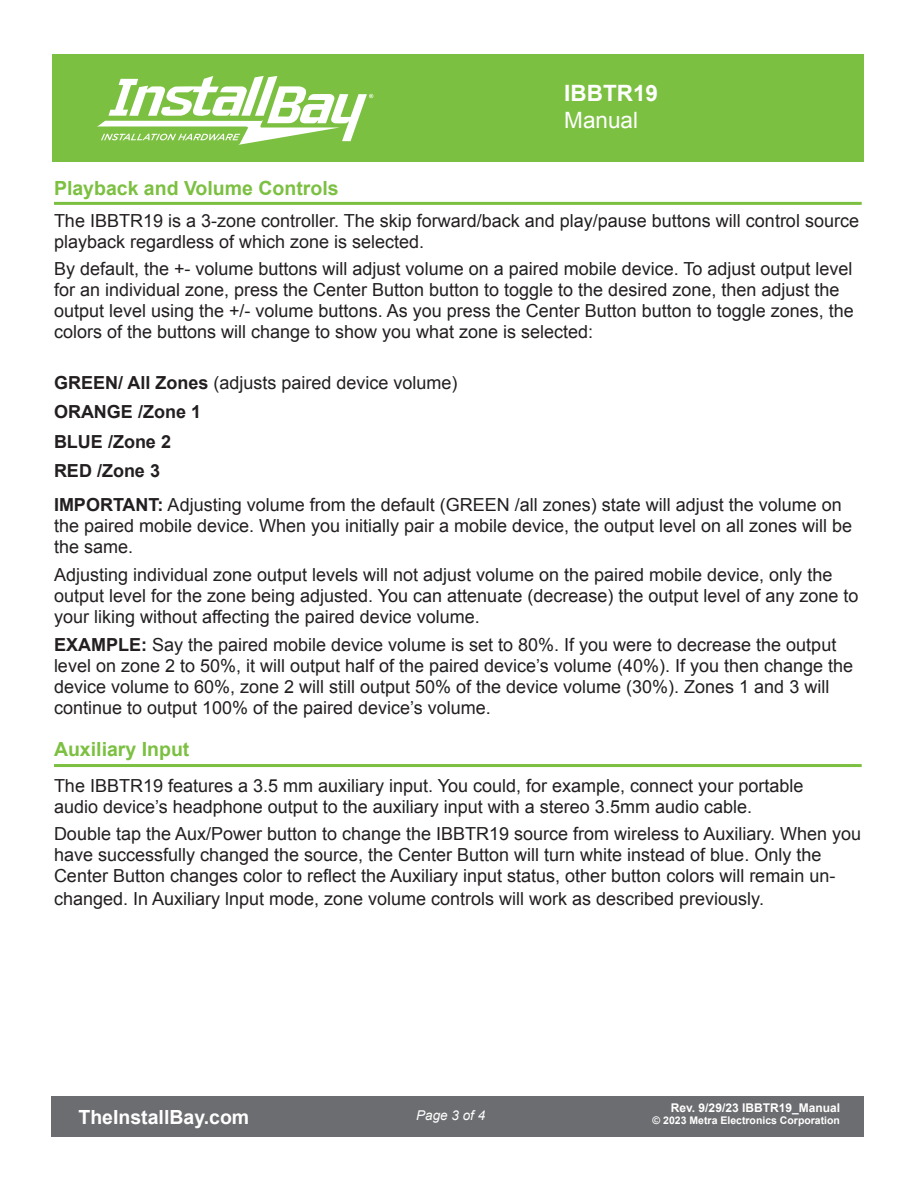
<style>
.page{position:relative;width:918px;height:1188px;background:#fff}
.page>*{position:absolute;margin:0;border:0;box-sizing:border-box;transform-origin:0 0}
.t1{font:700 22.5px "Arial";color:#fff}
.t2{font:22.5px "Arial";color:#fff}
.t3{font:700 19.5px "Arial";color:#7cc042}
.t4{font:700 19.5px "Arial";color:#fff}
.t5{font:18px/21px "Arial";color:#231f20}
.t6{font:700 18px "Arial";color:#231f20}
.t7{font:italic 13.5px "Arial";color:#fff}
.t8{font:700 12px "Arial";color:#fff}
.t9{font:700 10.5px "Arial";color:#fff}
.s1{font-weight:700}
</style>
<div class="page">
<div style="left:52px;top:54px;width:812px;height:108px;background:#7cc042"></div>
<svg style="left:97px;top:76px;width:276px;height:69px"></svg>
<div style="left:52px;top:1096px;width:812px;height:41px;background:#6c6d70"></div>
<hr style="left:54px;top:202px;width:808px;height:3px;background:#7cc042">
<hr style="left:54px;top:764px;width:808px;height:3px;background:#7cc042">
<p class="t1" style="left:564px;top:78px;width:95px">IBBTR19</p>
<p class="t2" style="left:564px;top:105px;width:75px">Manual</p>
<p class="t3" style="left:54px;top:175px;width:286px">Playback and Volume Controls</p>
<p class="t5" style="left:54px;top:210px;width:807px">The IBBTR19 is a 3-zone controller. The skip forward/back and play/pause buttons will control source playback regardless of which zone is selected.</p>
<p class="t5" style="left:54px;top:259px;width:801px">By default, the +- volume buttons will adjust volume on a paired mobile device. To adjust output level for an individual zone, press the Center Button button to toggle to the desired zone, then adjust the output level using the +/- volume buttons. As you press the Center Button button to toggle zones, the colors of the buttons will change to show you what zone is selected:</p>
<p class="t5" style="left:54px;top:373px;width:405px"><span class="s1">GREEN/ All Zones</span> (adjusts paired device volume)</p>
<p class="t6" style="left:54px;top:400px;width:149px">ORANGE /Zone 1</p>
<p class="t6" style="left:54px;top:430px;width:119px">BLUE /Zone 2</p>
<p class="t6" style="left:54px;top:459px;width:108px">RED /Zone 3</p>
<p class="t5" style="left:54px;top:495px;width:800px"><span class="s1">IMPORTANT:</span> Adjusting volume from the default (GREEN /all zones) state will adjust the volume on the paired mobile device. When you initially pair a mobile device, the output level on all zones will be the same.</p>
<p class="t5" style="left:54px;top:565px;width:806px">Adjusting individual zone output levels will not adjust volume on the paired mobile device, only the output level for the zone being adjusted. You can attenuate (decrease) the output level of any zone to your liking without affecting the paired device volume.</p>
<p class="t5" style="left:54px;top:634px;width:801px"><span class="s1">EXAMPLE:</span> Say the paired mobile device volume is set to 80%. If you were to decrease the output level on zone 2 to 50%, it will output half of the paired device’s volume (40%). If you then change the device volume to 60%, zone 2 will still output 50% of the device volume (30%). Zones 1 and 3 will continue to output 100% of the paired device’s volume.</p>
<p class="t3" style="left:54px;top:737px;width:137px">Auxiliary Input</p>
<p class="t5" style="left:54px;top:775px;width:751px">The IBBTR19 features a 3.5 mm auxiliary input. You could, for example, connect your portable audio device’s headphone output to the auxiliary input with a stereo 3.5mm audio cable.</p>
<p class="t5" style="left:54px;top:824px;width:809px;line-height:21.5px">Double tap the Aux/Power button to change the IBBTR19 source from wireless to Auxiliary. When you have successfully changed the source, the Center Button will turn white instead of blue. Only the Center Button changes color to reflect the Auxiliary input status, other button colors will remain un&shy;changed. In Auxiliary lnput mode, zone volume controls will work as described previously.</p>
<p class="t4" style="left:78px;top:1104px;width:172px">TheInstallBay.com</p>
<p class="t7" style="left:416px;top:1106px;width:71px">Page 3 of 4</p>
<p class="t8" style="left:671px;top:1100px;width:171px">Rev. 9/29/23 IBBTR19_Manual</p>
<p class="t9" style="left:653px;top:1114px;width:189px">© 2023 Metra Electronics Corporation</p>
</div>
